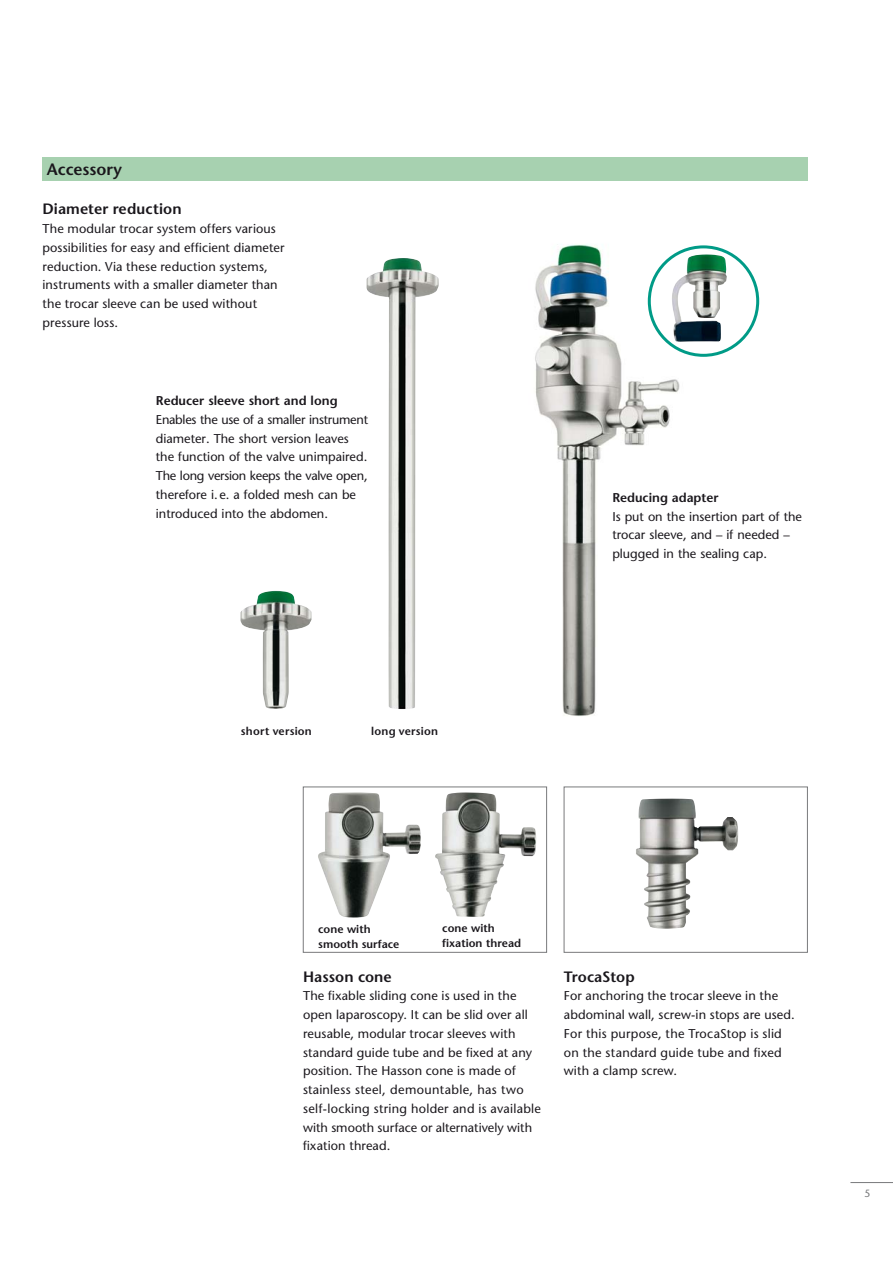
<style>
.page{position:relative;width:893px;height:1263px;background:#fff}
.page>*{position:absolute;margin:0;border:0;box-sizing:border-box;transform-origin:0 0}
.t1{font:600 16.5px "Stone Sans";color:#1a171c}
.t2{font:600 15px "Stone Sans";letter-spacing:.005em;color:#1a171c}
.t3{font:12.75px/18.8px "Stone Sans";letter-spacing:.01em;color:#1a171c}
.t4{font:600 12.75px "Stone Sans";color:#1a171c}
.t5{font:600 11.25px/15px "Stone Sans";color:#1a171c}
.t6{font:600 11.25px "Stone Sans";letter-spacing:.02em;color:#1a171c}
.t7{font:10.5px "Stone Sans";color:#797a7c}
</style>
<div class="page">
<img style="left:535px;top:244px;width:149px;height:472px">
<div style="left:303px;top:787px;width:244px;height:165px;border:1px solid #797a7c"></div>
<div style="left:564px;top:787px;width:244px;height:165px;border:1px solid #797a7c"></div>
<div style="left:43px;top:157px;width:765px;height:24px;background:#a7d1b0"></div>
<img style="left:636px;top:799px;width:102px;height:130px">
<img style="left:240px;top:591px;width:71px;height:118px">
<img style="left:672px;top:254px;width:55px;height:88px">
<img style="left:367px;top:258px;width:72px;height:451px">
<div style="left:648px;top:245px;width:111px;height:112px;border:3px solid #009b87;border-radius:50%"></div>
<img style="left:318px;top:792px;width:103px;height:126px">
<img style="left:435px;top:792px;width:101px;height:125px">
<hr style="left:850px;top:1182px;width:43px;height:1px;background:#797a7c">
<p class="t1" style="left:47px;top:163px;width:77px">Accessory</p>
<p class="t2" style="left:43px;top:203px;width:141px">Diameter reduction</p>
<p class="t3" style="left:43px;top:221px;width:243px">The modular trocar system offers various possibilities for easy and efficient diameter reduction. Via these reduction systems, instruments with a smaller diameter than the trocar sleeve can be used without pressure loss.</p>
<p class="t4" style="left:156px;top:396px;width:183px">Reducer sleeve short and long</p>
<p class="t3" style="left:156px;top:411px;width:214px">Enables the use of a smaller instrument diameter. The short version leaves the function of the valve unimpaired.<br>The long version keeps the valve open, therefore i. e. a folded mesh can be introduced into the abdomen.</p>
<p class="t6" style="left:241px;top:727px;width:72px">short version</p>
<p class="t6" style="left:371px;top:727px;width:68px">long version</p>
<p class="t4" style="left:612px;top:492px;width:108px">Reducing adapter</p>
<p class="t3" style="left:612px;top:508px;width:191px">Is put on the insertion part of the trocar sleeve, and – if needed – plugged in the sealing cap.</p>
<p class="t5" style="left:318px;top:922px;width:83px">cone with smooth surface</p>
<p class="t5" style="left:442px;top:922px;width:80px">cone with fixation thread</p>
<p class="t2" style="left:303px;top:970px;width:90px">Hasson cone</p>
<p class="t3" style="left:303px;top:988px;width:239px">The fixable sliding cone is used in the open laparoscopy. It can be slid over all reusable, modular trocar sleeves with standard guide tube and be fixed at any position. The Hasson cone is made of stainless steel, demountable, has two self- locking string holder and is available with smooth surface or alternatively with fixation thread.</p>
<p class="t2" style="left:564px;top:970px;width:72px">TrocaStop</p>
<p class="t3" style="left:564px;top:988px;width:232px">For anchoring the trocar sleeve in the abdominal wall, screw-in stops are used.<br>For this purpose, the TrocaStop is slid on the standard guide tube and fixed with a clamp screw.</p>
<p class="t7" style="left:864px;top:1189px;width:8px">5</p>
</div>
